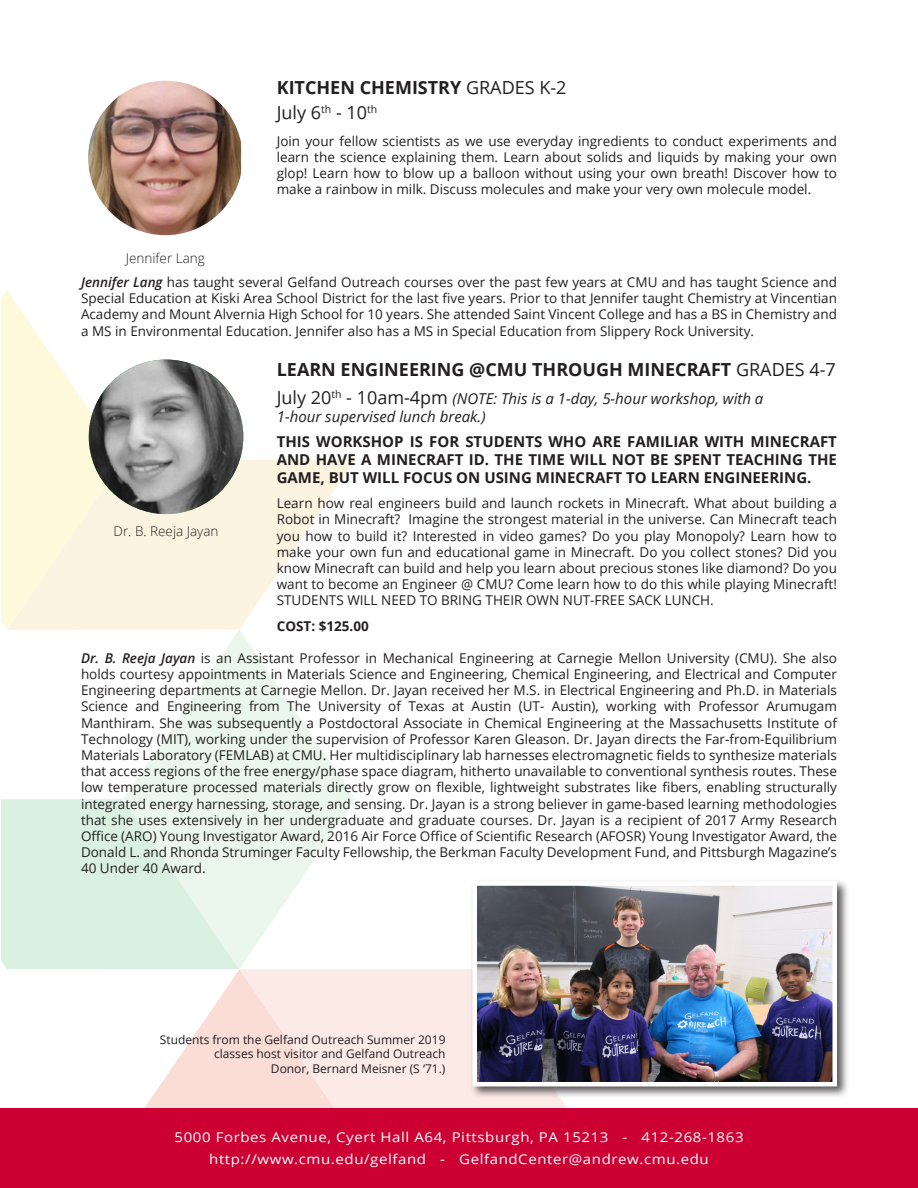
<style>
.page{position:relative;width:918px;height:1188px;background:#fff}
.page>*{position:absolute;margin:0;border:0;box-sizing:border-box;transform-origin:0 0}
.t1{font:700 18px "Open Sans";color:#231f20}
.t2{font:18px "Open Sans";color:#231f20}
.t3{font:700 15px/18px "Open Sans";color:#231f20;text-align:justify}
.t4{font:italic 15px/18px "Open Sans";color:#231f20}
.t5{font:13.5px/16.2px "Open Sans";color:#231f20;text-align:justify}
.t6{font:13.5px "Open Sans";letter-spacing:.04em;color:#fff;scale:1.11 1}
.t7{font:300 13.5px "Open Sans";color:#231f20}
.t8{font:700 13.5px "Open Sans";color:#231f20}
.t9{font:12px "Open Sans";color:#231f20}
.s1{font-weight:400}
.s2{font-weight:600;font-style:italic}
.s3{font-style:normal;font-size:18px}
</style>
<div class="page">
<svg style="left:145px;top:970px;width:94px;height:138px"></svg>
<svg style="left:239px;top:969px;width:328px;height:139px;background:#fbe7e3"></svg>
<svg style="left:124px;top:630px;width:231px;height:339px;fill:#eef7f0"></svg>
<svg style="left:1px;top:799px;width:238px;height:170px;background:#def2e3"></svg>
<svg style="left:7px;top:460px;width:348px;height:170px;fill:#fcf4e0"></svg>
<svg style="left:1px;top:290px;width:122px;height:339px"></svg>
<div style="left:0;top:1108px;width:918px;height:80px;background:#c03"></div>
<img style="left:89px;top:360px;width:154px;height:154px;border-radius:77px">
<img style="left:88px;top:81px;width:153px;height:154px">
<div style="left:469px;top:878px;width:381px;height:221px;background:#231f20;opacity:.75"></div>
<img style="left:477px;top:886px;width:355px;height:195px">
<div style="left:472px;top:881px;width:365px;height:205px;border:4px solid #fff"></div>
<p class="t7" style="left:126px;top:249px;width:81px">Jennifer Lang</p>
<p class="t1" style="left:277px;top:75px;width:291px">KITCHEN CHEMISTRY <span class="s1">GRADES K-2</span></p>
<p class="t2" style="left:277px;top:100px;width:102px">July 6<sup>th</sup> - 10<sup>th</sup></p>
<p class="t5" style="left:277px;top:132px;width:562px">Join your fellow scientists as we use everyday ingredients to conduct experiments and learn the science explaining them. Learn about solids and liquids by making your own glop! Learn how to blow up a balloon without using your own breath! Discover how to make a rainbow in milk. Discuss molecules and make your very own molecule model.</p>
<p class="t5" style="left:81px;top:274px;width:758px"><span class="s2">Jennifer Lang</span> has taught several Gelfand Outreach courses over the past few years at CMU and has taught Science and Special Education at Kiski Area School District for the last five years. Prior to that Jennifer taught Chemistry at Vincentian Academy and Mount Alvernia High School for 10 years. She attended Saint Vincent College and has a BS in Chemistry and a MS in Environmental Education. Jennifer also has a MS in Special Education from Slippery Rock University.</p>
<p class="t1" style="left:277px;top:357px;width:561px">LEARN ENGINEERING @CMU THROUGH MINECRAFT <span class="s1">GRADES 4-7</span></p>
<p class="t4" style="left:277px;top:389px;width:488px"><span class="s3">July 20</span><sup>th</sup> <span class="s3">- 10am-4pm</span> (NOTE: This is a 1-day, 5-hour workshop, with a<br>1-hour supervised lunch break.)</p>
<p class="t3" style="left:277px;top:432px;width:562px">THIS WORKSHOP IS FOR STUDENTS WHO ARE FAMILIAR WITH MINECRAFT AND HAVE A MINECRAFT ID. THE TIME WILL NOT BE SPENT TEACHING THE GAME, BUT WILL FOCUS ON USING MINECRAFT TO LEARN ENGINEERING.</p>
<p class="t5" style="left:277px;top:495px;width:562px">Learn how real engineers build and launch rockets in Minecraft. What about building a Robot in Minecraft? Imagine the strongest material in the universe. Can Minecraft teach you how to build it? Interested in video games? Do you play Monopoly? Learn how to make your own fun and educational game in Minecraft. Do you collect stones? Did you know Minecraft can build and help you learn about precious stones like diamond? Do you want to become an Engineer @ CMU? Come learn how to do this while playing Minecraft!<br>STUDENTS WILL NEED TO BRING THEIR OWN NUT-FREE SACK LUNCH.</p>
<p class="t8" style="left:277px;top:616px;width:94px">COST: $125.00</p>
<p class="t5" style="left:81px;top:649px;width:758px"><span class="s2">Dr. B. Reeja Jayan</span> is an Assistant Professor in Mechanical Engineering at Carnegie Mellon University (CMU). She also holds courtesy appointments in Materials Science and Engineering, Chemical Engineering, and Electrical and Computer Engineering departments at Carnegie Mellon. Dr. Jayan received her M.S. in Electrical Engineering and Ph.D. in Materials Science and Engineering from The University of Texas at Austin (UT- Austin), working with Professor Arumugam Manthiram. She was subsequently a Postdoctoral Associate in Chemical Engineering at the Massachusetts Institute of Technology (MIT), working under the supervision of Professor Karen Gleason. Dr. Jayan directs the Far-from-Equilibrium Materials Laboratory (FEMLAB) at CMU. Her multidisciplinary lab harnesses electromagnetic fields to synthesize materials that access regions of the free energy/phase space diagram, hitherto unavailable to conventional synthesis routes. These low temperature processed materials directly grow on flexible, lightweight substrates like fibers, enabling structurally integrated energy harnessing, storage, and sensing. Dr. Jayan is a strong believer in game-based learning methodologies that she uses extensively in her undergraduate and graduate courses. Dr. Jayan is a recipient of 2017 Army Research Office (ARO) Young Investigator Award, 2016 Air Force Office of Scientific Research (AFOSR) Young Investigator Award, the Donald L. and Rhonda Struminger Faculty Fellowship, the Berkman Faculty Development Fund, and Pittsburgh Magazine’s 40 Under 40 Award.</p>
<p class="t7" style="left:114px;top:522px;width:107px">Dr. B. Reeja Jayan</p>
<p class="t9" style="left:160px;top:1031px;width:287px">Students from the Gelfand Outreach Summer 2019</p>
<p class="t9" style="left:214px;top:1046px;width:233px">classes host visitor and Gelfand Outreach</p>
<p class="t9" style="left:271px;top:1060px;width:176px">Donor, Bernard Meisner (S ‘71.)</p>
<p class="t6" style="left:175px;top:1128px;width:514px">5000 Forbes Avenue, Cyert Hall A64, Pittsburgh, PA 15213 - 412-268-1863</p>
<p class="t6" style="left:209px;top:1150px;width:452px">http://www.cmu.edu/gelfand - GelfandCenter@andrew.cmu.edu</p>
</div>
